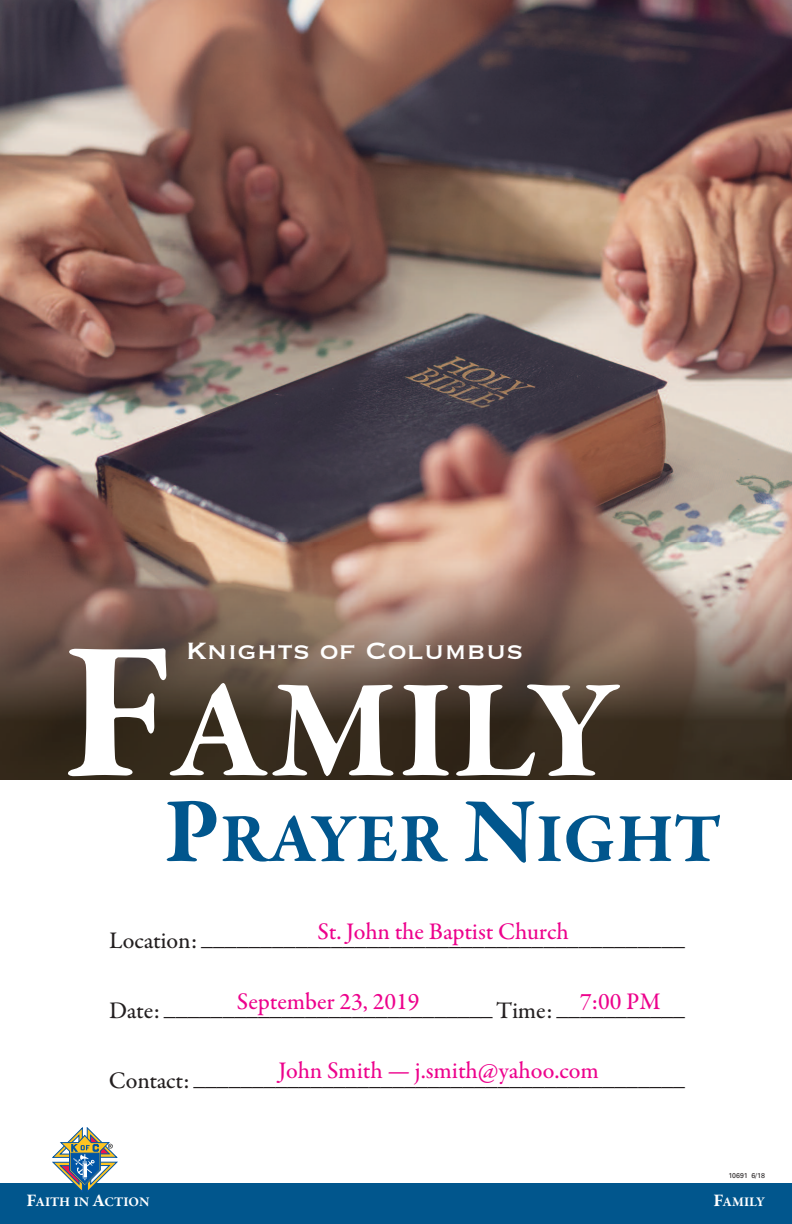
<style>
.page{position:relative;width:792px;height:1224px;background:#fff}
.page>*{position:absolute;margin:0;border:0;box-sizing:border-box;transform-origin:0 0}
.t1{font:700 142.5px "Garamond Premr Pro";color:#fff}
.t2{font:700 70.5px "Garamond Premr Pro";letter-spacing:.005em;color:#01568d}
.t3{font:31px "Copperplate";color:#fff}
.t4{font:500 24px "Garamond Premr Pro";letter-spacing:-.01em;color:#231f20}
.t5{font:500 24px "Garamond Premr Pro";letter-spacing:-.005em;color:#ed028c}
.t6{font:700 13.5px "Garamond Premr Pro";color:#fff}
.t7{font:7px "Univers";color:#231f20}
.s1{font-size:200px}
.s2{font-size:94px}
.s3{font-size:18px}
</style>
<div class="page">
<img style="left:0;top:0;width:792px;height:780px">
<div style="left:0;top:1184px;width:792px;height:40px;background:#01568d"></div>
<svg style="left:52px;top:1127px;width:65px;height:65px"></svg>
<img style="left:0;top:543px;width:792px;height:236px">
<p class="t3" style="left:186px;top:630px;width:339px">Knights of Columbus</p>
<h1 class="t1" style="left:62px;top:675px;width:558px"><span class="s1">F</span>AMILY</h1>
<h2 class="t2" style="left:164px;top:811px;width:559px"><span class="s2">P</span>RAYER <span class="s2">N</span>IGHT</h2>
<p class="t5" style="left:318px;top:922px;width:253px">St. John the Baptist Church</p>
<p class="t4" style="left:109px;top:927px;width:578px">Location: _________________________________________</p>
<p class="t5" style="left:237px;top:992px;width:184px">September 23, 2019</p>
<p class="t5" style="left:580px;top:992px;width:82px">7:00 PM</p>
<p class="t4" style="left:109px;top:997px;width:578px">Date: ____________________________Time: ___________</p>
<p class="t5" style="left:279px;top:1061px;width:322px">John Smith — j.smith@yahoo.com</p>
<p class="t4" style="left:109px;top:1067px;width:577px">Contact: __________________________________________</p>
<p class="t7" style="left:728px;top:1173px;width:38px">10691 6/18</p>
<p class="t6" style="left:27px;top:1196px;width:125px"><span class="s3">F</span>AITH IN <span class="s3">A</span>CTION</p>
<p class="t6" style="left:713px;top:1197px;width:53px"><span class="s3">F</span>AMILY</p>
</div>
